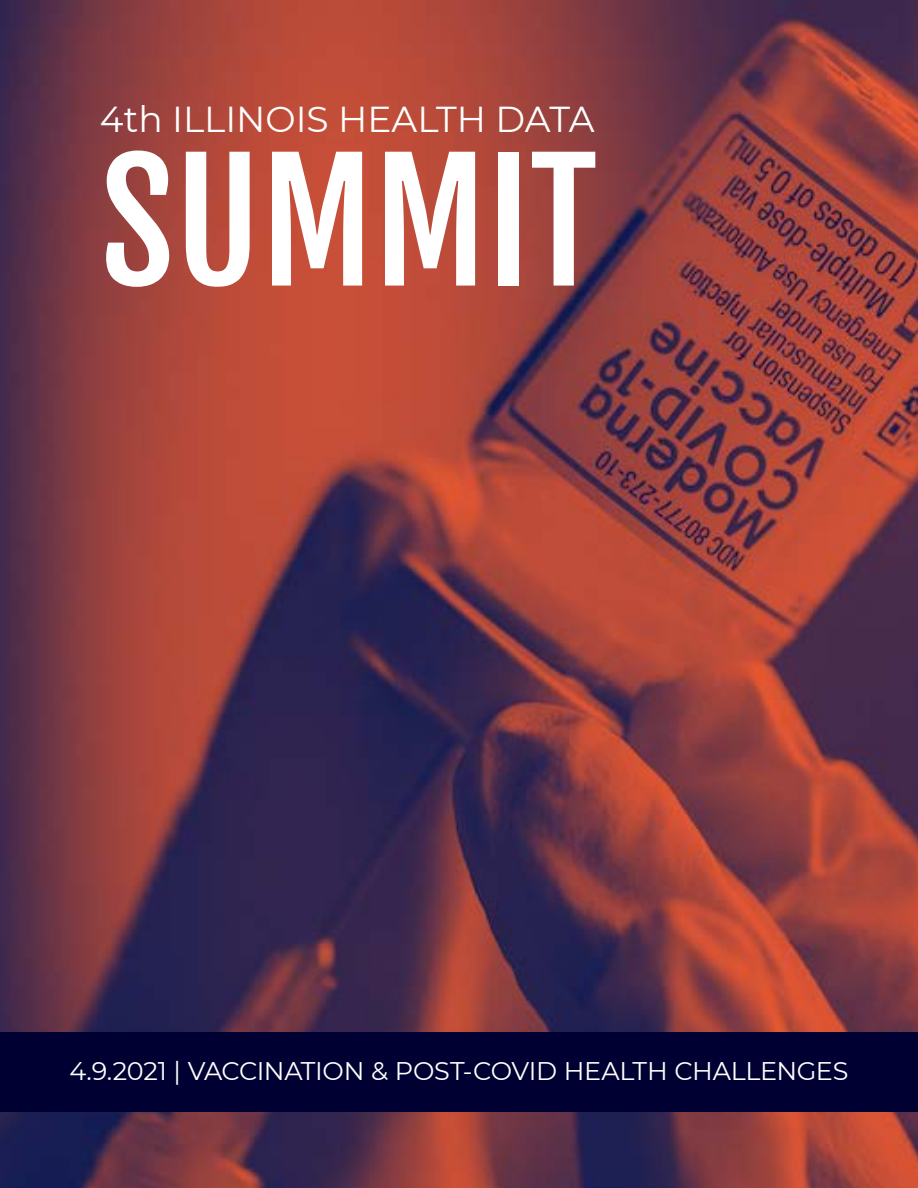
<style>
.page{position:relative;width:918px;height:1188px;background:#fff}
.page>*{position:absolute;margin:0;border:0;box-sizing:border-box;transform-origin:0 0}
.t1{font:160.5px "Fjalla One";color:#fff}
.t2{font:36px "Montserrat";color:#fff}
.t3{font:25.5px "Montserrat";letter-spacing:-.01em;color:#fff}
</style>
<div class="page">
<img style="left:0;top:0;width:918px;height:1188px">
<div style="left:0;top:1033px;width:918px;height:79px;background:#000032"></div>
<p class="t2" style="left:100px;top:94px;width:496px">4th ILLINOIS HEALTH DATA</p>
<p class="t1" style="left:100px;top:124px;width:499px">SUMMIT</p>
<p class="t3" style="left:69px;top:1053px;width:781px">4.9.2021 | VACCINATION &amp; POST-COVID HEALTH CHALLENGES</p>
</div>
